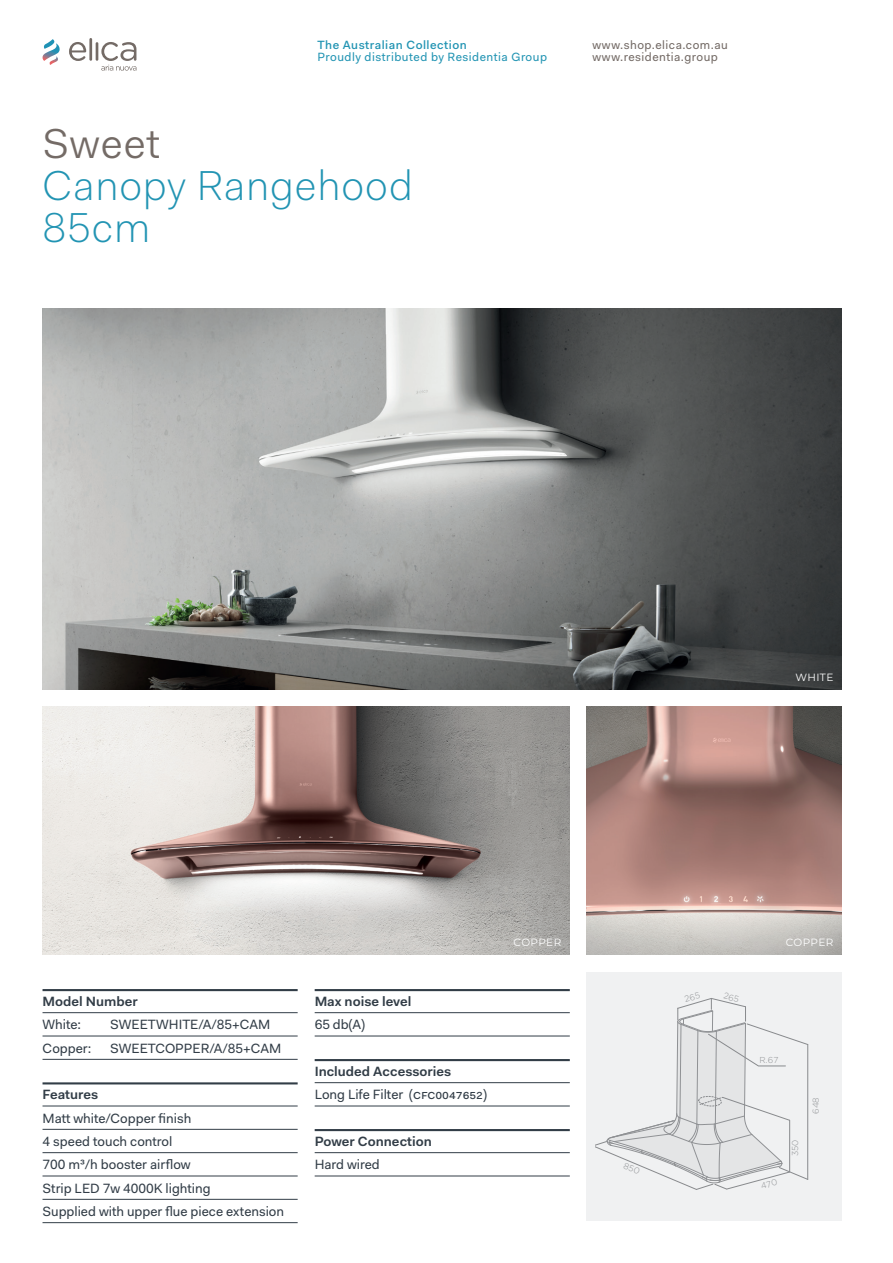
<style>
.page{position:relative;width:893px;height:1263px;background:#fff}
.page>*{position:absolute;margin:0;border:0;box-sizing:border-box;transform-origin:0 0}
.t1{font:300 42px/42px "Fakt";letter-spacing:.02em;color:#2294b3}
.t2{font:42px "Fakt Blond";letter-spacing:.025em;color:#746b66}
.t3{font:13.5px/23.4px "Fakt";color:#323d47}
.t4{font:600 13.5px "Fakt";color:#323d47}
.t5{font:12px "Fakt";letter-spacing:.04em;color:#746b66}
.t6{font:12px "Fakt";letter-spacing:.04em;color:#2294b3}
.t7{font:500 12px "Fakt";letter-spacing:.04em;color:#2294b3}
.t8{font:10.5px "Montserrat";letter-spacing:.035em;color:#fff}
.t9{font:300 8.55px "Gotham";color:#909295}
</style>
<div class="page">
<svg style="left:69px;top:42px;width:17px;height:19px"></svg>
<hr style="left:89px;top:38px;width:3px;height:23px;background:#746b66">
<svg style="left:42px;top:39px;width:18px;height:26px"></svg>
<svg style="left:96px;top:42px;width:40px;height:29px"></svg>
<div style="left:587px;top:972px;width:255px;height:248px;background:#f0f1f2"></div>
<hr style="left:43px;top:989px;width:255px;height:2px;background:#323d47">
<hr style="left:43px;top:1012px;width:255px;height:1px;background:#323d47">
<hr style="left:43px;top:1036px;width:255px;height:1px;background:#323d47">
<hr style="left:43px;top:1059px;width:255px;height:1px;background:#323d47">
<hr style="left:43px;top:1082px;width:255px;height:2px;background:#323d47">
<hr style="left:43px;top:1106px;width:255px;height:1px;background:#323d47">
<hr style="left:43px;top:1129px;width:255px;height:1px;background:#323d47">
<hr style="left:43px;top:1152px;width:255px;height:1px;background:#323d47">
<hr style="left:43px;top:1176px;width:255px;height:1px;background:#323d47">
<hr style="left:43px;top:1199px;width:255px;height:1px;background:#323d47">
<hr style="left:43px;top:1222px;width:255px;height:1px;background:#323d47">
<hr style="left:315px;top:989px;width:255px;height:2px;background:#323d47">
<hr style="left:315px;top:1012px;width:255px;height:1px;background:#323d47">
<hr style="left:315px;top:1036px;width:255px;height:1px;background:#323d47">
<hr style="left:315px;top:1059px;width:255px;height:2px;background:#323d47">
<hr style="left:315px;top:1082px;width:255px;height:1px;background:#323d47">
<hr style="left:315px;top:1106px;width:255px;height:1px;background:#323d47">
<hr style="left:315px;top:1129px;width:255px;height:2px;background:#323d47">
<hr style="left:315px;top:1152px;width:255px;height:1px;background:#323d47">
<hr style="left:315px;top:1176px;width:255px;height:1px;background:#323d47">
<img style="left:43px;top:308px;width:799px;height:381px">
<img style="left:43px;top:706px;width:527px;height:249px">
<img style="left:587px;top:706px;width:255px;height:249px">
<svg style="left:595px;top:998px;width:213px;height:192px"></svg>
<p class="t7" style="left:317px;top:38px;width:151px">The Australian Collection</p>
<p class="t5" style="left:592px;top:38px;width:137px">www.shop.elica.com.au</p>
<p class="t6" style="left:317px;top:50px;width:231px">Proudly distributed by Residentia Group</p>
<p class="t5" style="left:592px;top:50px;width:127px">www.residentia.group</p>
<h1 class="t2" style="left:43px;top:118px;width:119px">Sweet</h1>
<h1 class="t1" style="left:43px;top:164px;width:372px">Canopy Rangehood<br>85cm</h1>
<p class="t8" style="left:795px;top:670px;width:39px">WHITE</p>
<p class="t4" style="left:43px;top:993px;width:97px">Model Number</p>
<p class="t3" style="left:43px;top:1013px;width:40px">White:</p>
<p class="t3" style="left:110px;top:1013px;width:162px">SWEETWHITE/A/85+CAM</p>
<p class="t3" style="left:43px;top:1036px;width:51px">Copper:</p>
<p class="t3" style="left:110px;top:1036px;width:173px">SWEETCOPPER/A/85+CAM</p>
<p class="t4" style="left:43px;top:1086px;width:57px">Features</p>
<p class="t3" style="left:43px;top:1106px;width:243px">Matt white/Copper finish<br>4 speed touch control<br>700 m³/h booster airflow<br>Strip LED 7w 4000K lighting<br>Supplied with upper flue piece extension</p>
<p class="t4" style="left:315px;top:993px;width:98px">Max noise level</p>
<p class="t3" style="left:315px;top:1013px;width:52px">65 db(A)</p>
<p class="t4" style="left:315px;top:1063px;width:138px">Included Accessories</p>
<p class="t3" style="left:315px;top:1083px;width:174px">Long Life Filter (cfc0047652)</p>
<p class="t4" style="left:315px;top:1133px;width:119px">Power Connection</p>
<p class="t3" style="left:315px;top:1153px;width:67px">Hard wired</p>
<p class="t8" style="left:513px;top:935px;width:49px">COPPER</p>
<p class="t8" style="left:786px;top:935px;width:49px">COPPER</p>
<p class="t9" style="left:760px;top:1054px;width:20px">R.67</p>
<p class="t9" style="left:790px;top:1156px;width:18px;rotate:-90deg">350</p>
<p class="t9" style="left:810px;top:1114px;width:18px;rotate:-90deg">648</p>
</div>
